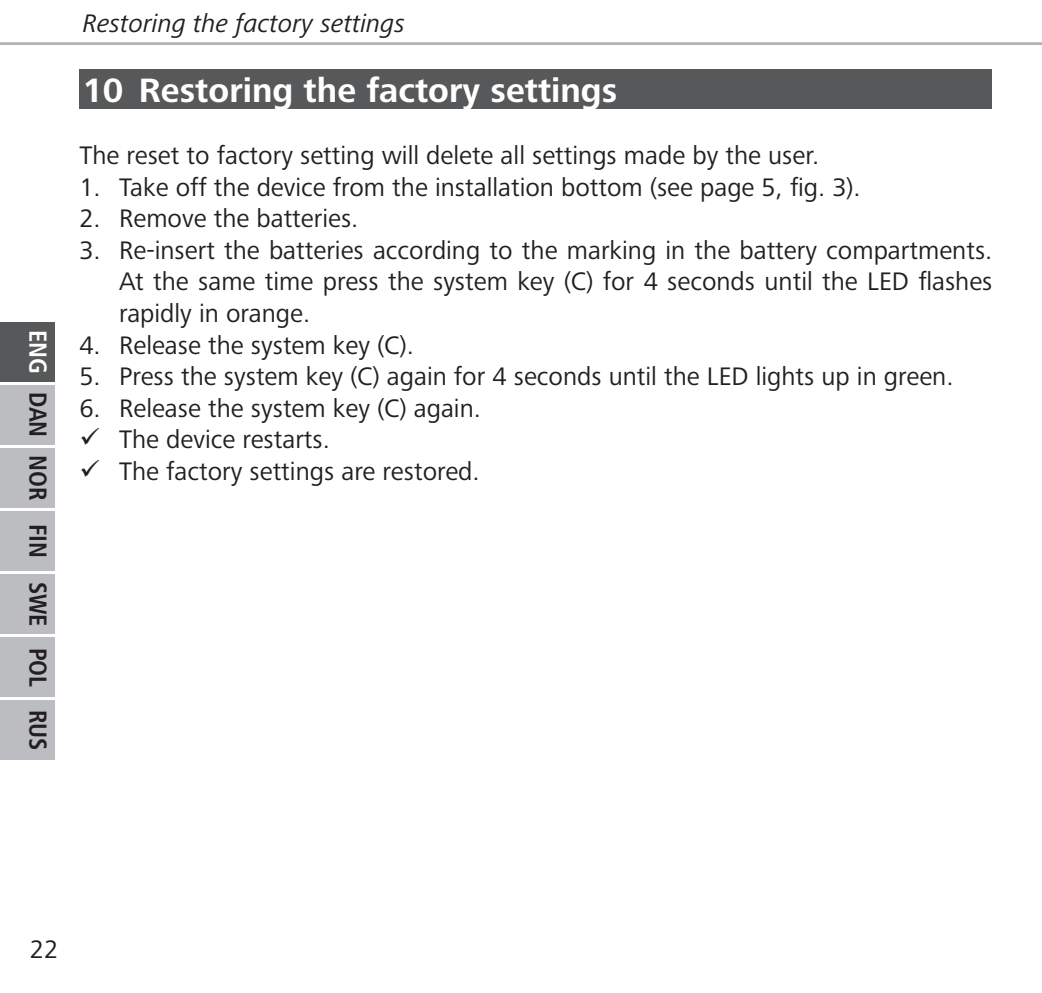
<style>
.page{position:relative;width:1042px;height:993px;background:#fff}
.page>*{position:absolute;margin:0;border:0;box-sizing:border-box;transform-origin:0 0}
.t1{font:700 35px "Frutiger Next LTW1 G";color:#fff}
.t2{font:26.25px/31.5px "Frutiger Next LTW1 G";color:#231f20;text-align:justify}
.t3{font:italic 26.25px "Frutiger Next LTW1 G";color:#231f20}
.t4{font:700 condensed 24.5px "Frutiger LT Com";letter-spacing:-.01em;color:#231f20}
.t5{font:700 condensed 24.5px "Frutiger LT Com";color:#fff}
</style>
<div class="page">
<hr style="left:0;top:42px;width:1042px;height:3px;background:#b2b3b7">
<div style="left:0;top:637px;width:55px;height:59px;background:#bcbdc0"></div>
<div style="left:0;top:700px;width:55px;height:59px;background:#bcbdc0"></div>
<div style="left:0;top:511px;width:55px;height:59px;background:#bcbdc0"></div>
<div style="left:0;top:385px;width:55px;height:59px;background:#bcbdc0"></div>
<div style="left:0;top:574px;width:55px;height:59px;background:#bcbdc0"></div>
<div style="left:0;top:448px;width:55px;height:59px;background:#bcbdc0"></div>
<div style="left:0;top:322px;width:55px;height:59px;background:#57585a"></div>
<div style="left:79px;top:69px;width:913px;height:40px;background:#57585a"></div>
<p class="t5" style="left:53px;top:330px;width:45px;rotate:90deg">ENG</p>
<p class="t4" style="left:53px;top:392px;width:46px;rotate:90deg">DAN</p>
<p class="t4" style="left:53px;top:455px;width:46px;rotate:90deg">NOR</p>
<p class="t4" style="left:53px;top:524px;width:35px;rotate:90deg">FIN</p>
<p class="t4" style="left:53px;top:581px;width:46px;rotate:90deg">SWE</p>
<p class="t4" style="left:53px;top:647px;width:104px;rotate:90deg">POL RUS</p>
<p class="t3" style="left:83px;top:8px;width:324px">Restoring the factory settings</p>
<h1 class="t1" style="left:82px;top:70px;width:536px">10 Restoring the factory settings</h1>
<p class="t2" style="left:79px;top:141px;width:741px">The reset to factory setting will delete all settings made by the user.</p>
<p class="t2" style="left:79px;top:172px;width:783px">1. Take off the device from the installation bottom (see page 5, fig. 3).</p>
<p class="t2" style="left:79px;top:204px;width:280px">2. Remove the batteries.</p>
<p class="t2" style="left:119px;top:235px;width:875px;text-indent:-40px">3. Re-insert the batteries according to the marking in the battery compartments.<br>At the same time press the system key (C) for 4 seconds until the LED flashes rapidly in orange.</p>
<p class="t2" style="left:79px;top:330px;width:336px">4. Release the system key (C).</p>
<p class="t2" style="left:79px;top:361px;width:875px">5. Press the system key (C) again for 4 seconds until the LED lights up in green.</p>
<p class="t2" style="left:119px;top:393px;width:363px;text-align:left;text-indent:-40px">6. Release the system key (C) again.<br>The device restarts.<br>The factory settings are restored.</p>
<p class="t2" style="left:30px;top:933px;width:30px">22</p>
</div>
